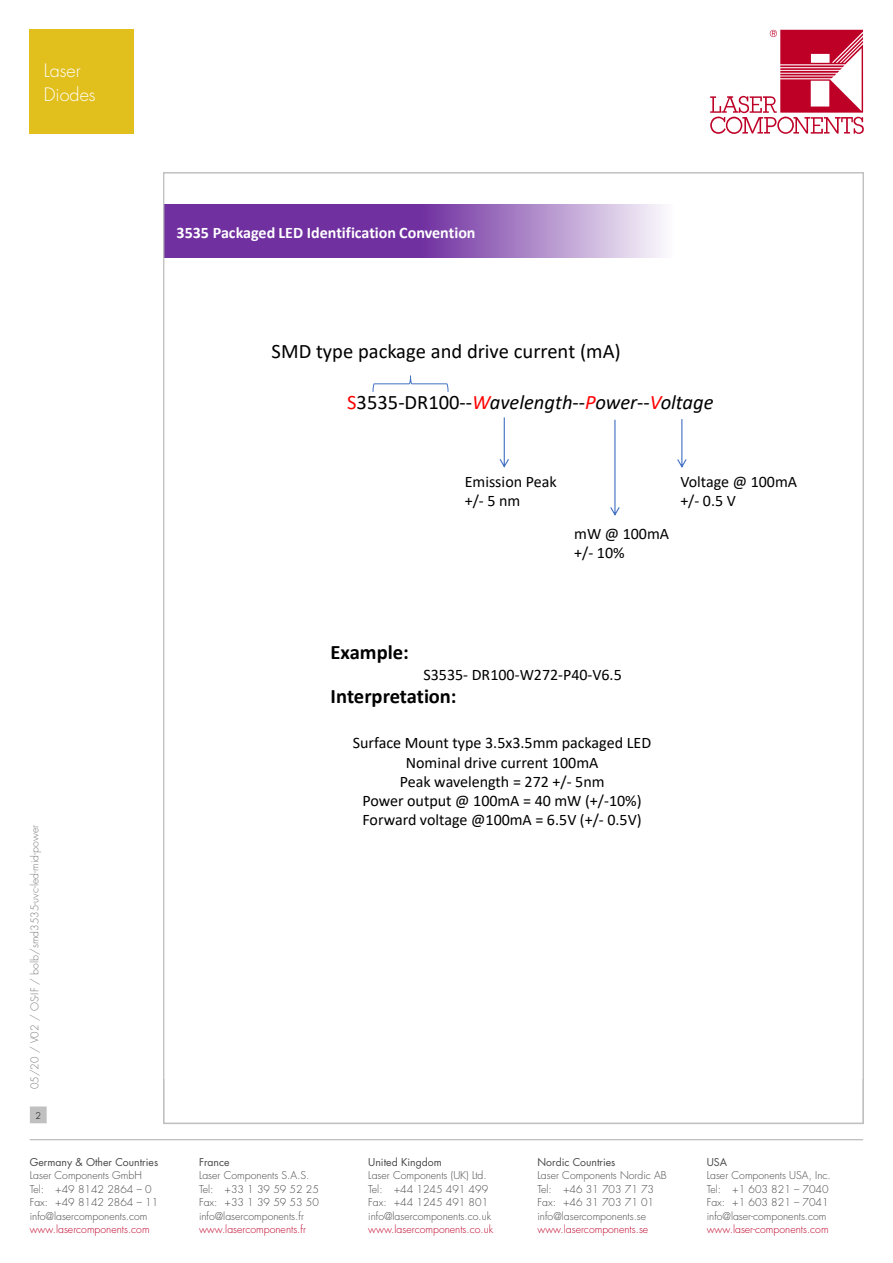
<style>
.page{position:relative;width:893px;height:1263px;background:#fff}
.page>*{position:absolute;margin:0;border:0;box-sizing:border-box;transform-origin:0 0}
.t1{font:italic 20.55px "Calibri";color:#000}
.t2{font:20.55px "Calibri";color:#000}
.t3{font:700 20.55px "Calibri";color:#000}
.t4{font:300 18px/24px "Futura Std";color:#fff}
.t5{font:16.05px/19.2px "Calibri";color:#000}
.t6{font:700 16.05px "Calibri";color:#fff}
.t7{font:300 10.5px/13.5px "Futura Std";color:#484848}
.t8{font:300 10.5px "Futura Std";color:#be0027}
.t9{font:10.5px "Futura Std";color:#484848}
.t10{font:300 10.5px "Futura Std";color:#7c7c7c}
.t11{font:300 9px "Futura Std";color:#000}
.s1{font-style:normal;color:#f00}
.s2{font-style:normal}
.s3{color:#f00}
</style>
<div class="page">
<svg style="left:710px;top:30px;width:153px;height:104px"></svg>
<hr style="left:30px;top:1139px;width:833px;height:1px;background:#c0c0c0">
<div style="left:31px;top:1107px;width:15px;height:16px;background:#c0c0c0"></div>
<div style="left:30px;top:1106px;width:17px;height:17px;border:1px solid #c0c0c0"></div>
<svg style="left:165px;top:205px;width:499px;height:52px;background:#915fb5"></svg>
<svg style="left:500px;top:417px;width:9px;height:51px"></svg>
<svg style="left:610px;top:420px;width:10px;height:96px"></svg>
<svg style="left:677px;top:419px;width:9px;height:49px"></svg>
<svg style="left:372px;top:375px;width:77px;height:17px"></svg>
<div style="left:30px;top:30px;width:104px;height:104px;background:#e1bf1d"></div>
<h2 class="t4" style="left:44px;top:59px;width:53px">Laser<br>Diodes</h2>
<h3 class="t6" style="left:177px;top:221px;width:300px">3535 Packaged LED Identification Convention</h3>
<p class="t10" style="left:28px;top:1089px;width:266px;rotate:-90deg">05/20 / V02 / OS-IF / bolb/smd3535-uvc-led-mid-power</p>
<p class="t11" style="left:35px;top:1110px;width:7px">2</p>
<p class="t9" style="left:30px;top:1155px;width:130px">Germany &amp; Other Countries</p>
<p class="t7" style="left:30px;top:1169px;width:130px">Laser Components GmbH<br>Tel: +49 8142 2864 – 0<br>Fax: +49 8142 2864 – 11 info@lasercomponents.com</p>
<p class="t8" style="left:30px;top:1223px;width:121px">www.lasercomponents.com</p>
<h1 class="t2" style="left:272px;top:336px;width:351px">SMD type package and drive current (mA)</h1>
<h1 class="t1" style="left:347px;top:388px;width:368px"><span class="s1">S</span><span class="s2">3535-DR100--</span><span class="s3">W</span>avelength<span class="s2">--</span><span class="s3">P</span>ower<span class="s2">--</span><span class="s3">V</span>oltage</h1>
<h3 class="t5" style="left:465px;top:472px;width:93px">Emission Peak +/- 5 nm</h3>
<h3 class="t5" style="left:574px;top:523px;width:96px">mW @ 100mA +/- 10%</h3>
<h3 class="t5" style="left:680px;top:471px;width:118px">Voltage @ 100mA +/- 0.5 V</h3>
<h1 class="t3" style="left:331px;top:638px;width:80px">Example:</h1>
<h3 class="t5" style="left:423px;top:664px;width:200px">S3535- DR100-W272-P40-V6.5</h3>
<h1 class="t3" style="left:331px;top:682px;width:128px">Interpretation:</h1>
<h3 class="t5" style="left:353px;top:733px;width:300px;text-align:center">Surface Mount type 3.5x3.5mm packaged LED Nominal drive current 100mA<br>Peak wavelength = 272 +/- 5nm<br>Power output @ 100mA = 40 mW (+/-10%)<br>Forward voltage @100mA = 6.5V (+/- 0.5V)</h3>
<p class="t9" style="left:199px;top:1155px;width:32px">France</p>
<p class="t7" style="left:199px;top:1169px;width:121px">Laser Components S.A.S.<br>Tel: +33 1 39 59 52 25<br>Fax: +33 1 39 59 53 50 info@lasercomponents.fr</p>
<p class="t8" style="left:199px;top:1223px;width:108px">www.lasercomponents.fr</p>
<p class="t9" style="left:368px;top:1155px;width:75px">United Kingdom</p>
<p class="t7" style="left:368px;top:1169px;width:124px">Laser Components (UK) Ltd.<br>Tel: +44 1245 491 499<br>Fax: +44 1245 491 801 info@lasercomponents.co.uk</p>
<p class="t8" style="left:368px;top:1223px;width:126px">www.lasercomponents.co.uk</p>
<p class="t9" style="left:537px;top:1155px;width:79px">Nordic Countries</p>
<p class="t7" style="left:537px;top:1169px;width:131px">Laser Components Nordic AB<br>Tel: +46 31 703 71 73<br>Fax: +46 31 703 71 01 info@lasercomponents.se</p>
<p class="t8" style="left:537px;top:1223px;width:112px">www.lasercomponents.se</p>
<p class="t9" style="left:707px;top:1155px;width:22px">USA</p>
<p class="t7" style="left:707px;top:1169px;width:126px">Laser Components USA, Inc.<br>Tel: +1 603 821 – 7040<br>Fax: +1 603 821 – 7041 info@laser-components.com</p>
<p class="t8" style="left:707px;top:1223px;width:123px">www.laser-components.com</p>
</div>
